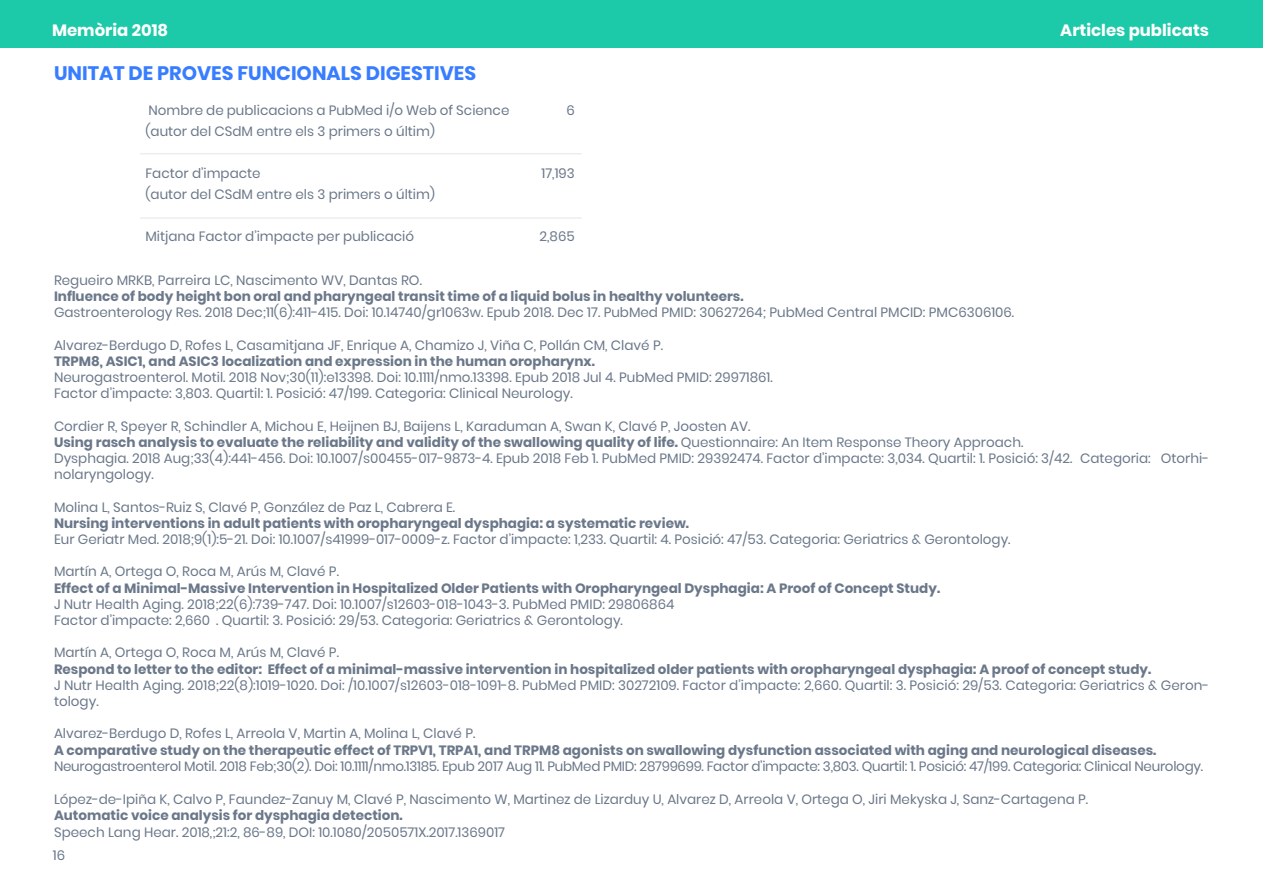
<style>
.page{position:relative;width:1263px;height:893px;background:#fff}
.page>*{position:absolute;margin:0;border:0;box-sizing:border-box;transform-origin:0 0}
.t1{font:700 19.5px "Poppins";color:#387dff}
.t2{font:700 16.5px "Poppins";color:#fff}
.t3{font:13.5px/16.2px "Poppins";color:#6b788a}
.t4{font:700 13.5px "Poppins";color:#6b788a}
.t5{font:13.5px "Poppins";letter-spacing:-.02em;color:#6b788a}
.s1{font-weight:700}
</style>
<div class="page">
<hr style="left:140px;top:153px;width:441px;height:1px;background:#ededed">
<hr style="left:140px;top:217px;width:441px;height:2px;background:#ededed">
<div style="left:0;top:0;width:1263px;height:47px;background:#1cc9a8"></div>
<p class="t2" style="left:52px;top:20px;width:118px">Memòria 2018</p>
<p class="t2" style="left:1060px;top:20px;width:150px">Articles publicats</p>
<h1 class="t1" style="left:54px;top:62px;width:424px">UNITAT DE PROVES FUNCIONALS DIGESTIVES</h1>
<p class="t3" style="left:145px;top:100px;width:365px;line-height:21px">Nombre de publicacions a PubMed i/o Web of Science (autor del CSdM entre els 3 primers o últim)</p>
<p class="t3" style="left:145px;top:163px;width:291px;line-height:21px">Factor d’impacte<br>(autor del CSdM entre els 3 primers o últim)</p>
<p class="t3" style="left:145px;top:228px;width:270px">Mitjana Factor d’impacte per publicació</p>
<p class="t3" style="left:566px;top:102px;width:10px">6</p>
<p class="t3" style="left:542px;top:165px;width:35px">17,193</p>
<p class="t3" style="left:539px;top:228px;width:37px">2,865</p>
<p class="t3" style="left:54px;top:272px;width:369px">Regueiro MRKB, Parreira LC, Nascimento WV, Dantas RO.</p>
<p class="t4" style="left:54px;top:288px;width:691px">Influence of body height bon oral and pharyngeal transit time of a liquid bolus in healthy volunteers.</p>
<p class="t3" style="left:54px;top:304px;width:962px">Gastroenterology Res. 2018 Dec;11(6):411-415. Doi: 10.14740/gr1063w. Epub 2018. Dec 17. PubMed PMID: 30627264; PubMed Central PMCID: PMC6306106.</p>
<p class="t3" style="left:54px;top:337px;width:610px">Alvarez-Berdugo D, Rofes L, Casamitjana JF, Enrique A, Chamizo J, Viña C, Pollán CM, Clavé P.</p>
<p class="t4" style="left:54px;top:353px;width:542px">TRPM8, ASIC1, and ASIC3 localization and expression in the human oropharynx.</p>
<p class="t3" style="left:54px;top:369px;width:720px">Neurogastroenterol. Motil. 2018 Nov;30(11):e13398. Doi: 10.1111/nmo.13398. Epub 2018 Jul 4. PubMed PMID: 29971861.<br>Factor d’impacte: 3,803. Quartil: 1. Posició: 47/199. Categoria: Clinical Neurology.</p>
<p class="t3" style="left:54px;top:418px;width:1157px">Cordier R, Speyer R, Schindler A, Michou E, Heijnen BJ, Baijens L, Karaduman A, Swan K, Clavé P, Joosten AV.<br><span class="s1">Using rasch analysis to evaluate the reliability and validity of the swallowing quality of life.</span> Questionnaire: An Item Response Theory Approach.<br>Dysphagia. 2018 Aug;33(4):441-456. Doi: 10.1007/s00455-017-9873-4. Epub 2018 Feb 1. PubMed PMID: 29392474. Factor d’impacte: 3,034. Quartil: 1. Posició: 3/42. Categoria: Otorhi&shy;nolaryngology.</p>
<p class="t3" style="left:54px;top:499px;width:403px">Molina L, Santos-Ruiz S, Clavé P, González de Paz L, Cabrera E.</p>
<p class="t4" style="left:54px;top:515px;width:636px">Nursing interventions in adult patients with oropharyngeal dysphagia: a systematic review.</p>
<p class="t3" style="left:54px;top:531px;width:958px">Eur Geriatr Med. 2018;9(1):5-21. Doi: 10.1007/s41999-017-0009-z. Factor d’impacte: 1,233. Quartil: 4. Posició: 47/53. Categoria: Geriatrics &amp; Gerontology.</p>
<p class="t3" style="left:54px;top:564px;width:286px">Martín A, Ortega O, Roca M, Arús M, Clavé P.</p>
<p class="t4" style="left:54px;top:580px;width:888px">Effect of a Minimal-Massive Intervention in Hospitalized Older Patients with Oropharyngeal Dysphagia: A Proof of Concept Study.</p>
<p class="t3" style="left:54px;top:596px;width:622px">J Nutr Health Aging. 2018;22(6):739-747. Doi: 10.1007/s12603-018-1043-3. PubMed PMID: 29806864<br>Factor d’impacte: 2,660 . Quartil: 3. Posició: 29/53. Categoria: Geriatrics &amp; Gerontology.</p>
<p class="t3" style="left:54px;top:645px;width:286px">Martín A, Ortega O, Roca M, Arús M, Clavé P.</p>
<p class="t4" style="left:54px;top:661px;width:1099px">Respond to letter to the editor: Effect of a minimal-massive intervention in hospitalized older patients with oropharyngeal dysphagia: A proof of concept study.</p>
<p class="t3" style="left:54px;top:677px;width:1157px">J Nutr Health Aging. 2018;22(8):1019-1020. Doi: /10.1007/s12603-018-1091-8. PubMed PMID: 30272109. Factor d’impacte: 2,660. Quartil: 3. Posició: 29/53. Categoria: Geriatrics &amp; Geron&shy;tology.</p>
<p class="t3" style="left:54px;top:726px;width:423px">Alvarez-Berdugo D, Rofes L, Arreola V, Martin A, Molina L, Clavé P.</p>
<p class="t4" style="left:54px;top:742px;width:1104px">A comparative study on the therapeutic effect of TRPV1, TRPA1, and TRPM8 agonists on swallowing dysfunction associated with aging and neurological diseases.</p>
<p class="t5" style="left:54px;top:758px;width:1151px">Neurogastroenterol Motil. 2018 Feb;30(2). Doi: 10.1111/nmo.13185. Epub 2017 Aug 11. PubMed PMID: 28799699. Factor d’impacte: 3,803. Quartil: 1. Posició: 47/199. Categoria: Clinical Neurology.</p>
<p class="t3" style="left:54px;top:791px;width:1036px">López-de-Ipiña K, Calvo P, Faundez-Zanuy M, Clavé P, Nascimento W, Martinez de Lizarduy U, Alvarez D, Arreola V, Ortega O, Jiri Mekyska J, Sanz-Cartagena P.</p>
<p class="t4" style="left:54px;top:807px;width:350px">Automatic voice analysis for dysphagia detection.</p>
<p class="t3" style="left:54px;top:824px;width:453px">Speech Lang Hear. 2018,;21:2, 86-89, DOI: 10.1080/2050571X.2017.1369017</p>
<p class="t3" style="left:53px;top:847px;width:14px">16</p>
</div>
